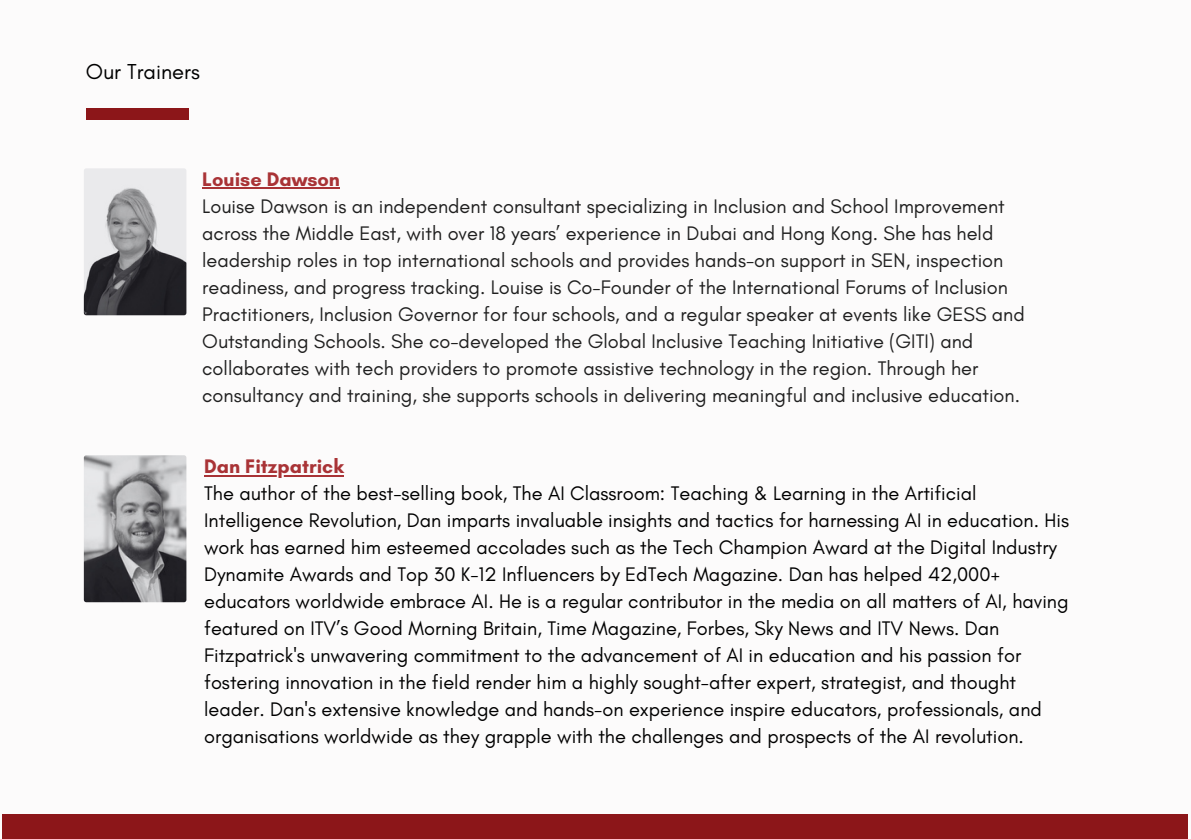
<style>
.page{position:relative;width:1191px;height:839px;background:#fff}
.page>*{position:absolute;margin:0;border:0;box-sizing:border-box;transform-origin:0 0}
.t1{font:22px "Glacial Indifference";color:#000}
.t2{font:20px/27px "Glacial Indifference";color:#000}
.t3{font:20px/27px "Glacial Indifference";color:#1f1f1f}
.s1{font-weight:700;color:#a93336}
</style>
<div class="page">
<div style="left:0;top:0;width:1190px;height:838px;background:#fcfbfb"></div>
<div style="left:86px;top:108px;width:102px;height:12px;background:#8c1619"></div>
<img style="left:84px;top:455px;width:102px;height:147px;border-radius:2px">
<hr style="left:204px;top:474px;width:140px;height:2px;background:#a93336">
<div style="left:2px;top:814px;width:1186px;height:24px;background:#8c1619"></div>
<img style="left:84px;top:168px;width:102px;height:147px;border-radius:2px">
<hr style="left:202px;top:187px;width:138px;height:2px;background:#a93336">
<h1 class="t1" style="left:86px;top:58px;width:116px">Our Trainers</h1>
<h1 class="t3" style="left:202px;top:165px;width:824px"><span class="s1">Louise Dawson<br></span>Louise Dawson is an independent consultant specializing in Inclusion and School Improvement across the Middle East, with over 18 years’ experience in Dubai and Hong Kong. She has held leadership roles in top international schools and provides hands-on support in SEN, inspection readiness, and progress tracking. Louise is Co-Founder of the International Forums of Inclusion Practitioners, Inclusion Governor for four schools, and a regular speaker at events like GESS and Outstanding Schools. She co-developed the Global Inclusive Teaching Initiative (GITI) and collaborates with tech providers to promote assistive technology in the region. Through her consultancy and training, she supports schools in delivering meaningful and inclusive education.</h1>
<h1 class="t2" style="left:204px;top:452px;width:866px"><span class="s1">Dan Fitzpatrick<br></span>The author of the best-selling book, The AI Classroom: Teaching &amp; Learning in the Artificial Intelligence Revolution, Dan imparts invaluable insights and tactics for harnessing AI in education. His work has earned him esteemed accolades such as the Tech Champion Award at the Digital Industry Dynamite Awards and Top 30 K-12 Influencers by EdTech Magazine. Dan has helped 42,000+ educators worldwide embrace AI. He is a regular contributor in the media on all matters of AI, having featured on ITV’s Good Morning Britain, Time Magazine, Forbes, Sky News and ITV News. Dan Fitzpatrick's unwavering commitment to the advancement of AI in education and his passion for fostering innovation in the field render him a highly sought-after expert, strategist, and thought leader. Dan's extensive knowledge and hands-on experience inspire educators, professionals, and organisations worldwide as they grapple with the challenges and prospects of the AI revolution.</h1>
</div>
